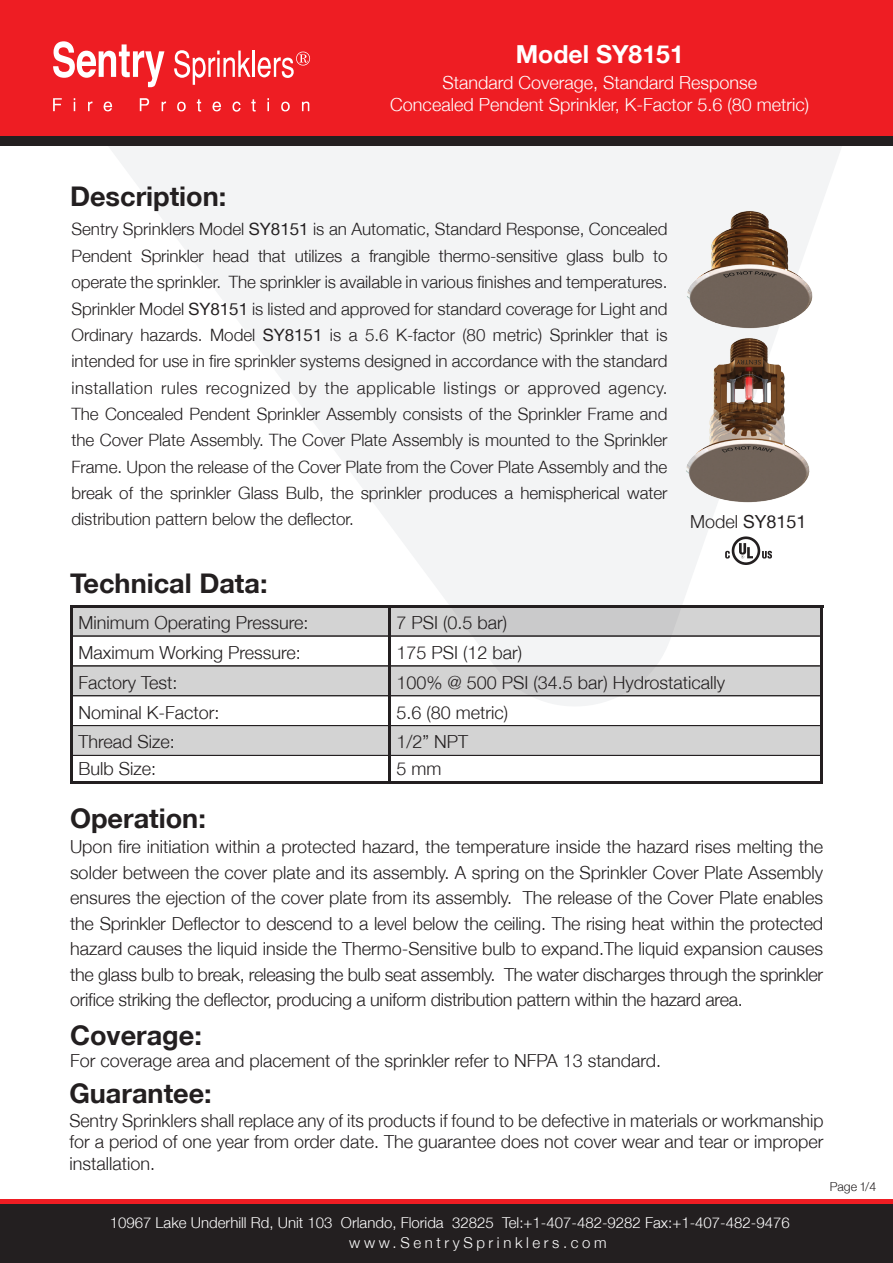
<style>
.page{position:relative;width:893px;height:1263px;background:#fff}
.page>*{position:absolute;margin:0;border:0;box-sizing:border-box;transform-origin:0 0}
.t1{font:700 27.15px "Helvetica Neue LT Arabic";color:#231f20}
.t2{font:700 24.75px "Helvetica Neue LT Arabic";color:#fff}
.t3{font:300 18px/25.5px "Helvetica Neue LT Arabic";color:#231f20;text-align:justify}
.t4{font:300 18px/21.6px "Helvetica Neue LT Arabic";color:#fff;text-align:center}
.t5{font:18px "Helvetica Neue LT Arabic";color:#231f20}
.t6{font:300 16.95px/26.4px "Helvetica Neue LT Arabic";letter-spacing:-.005em;color:#231f20;text-align:justify}
.t7{font:300 15px/19.5px "Helvetica Neue LT Arabic";color:#fff}
.t8{font:300 12.3px "Helvetica Neue LT Arabic";color:#231f20}
.s1{font-weight:400}
.s2{font-weight:300}
</style>
<div class="page">
<svg style="left:109px;top:146px;width:733px;height:462px;fill:#f3f4f5"></svg>
<div style="left:0;top:10px;width:893px;height:136px;background:#231f20"></div>
<div style="left:0;top:0;width:893px;height:136px;background:#ee1d23"></div>
<div style="left:0;top:1199px;width:893px;height:59px;background:#ee1d23"></div>
<div style="left:0;top:1204px;width:893px;height:59px;background:#231f20"></div>
<svg style="left:53px;top:41px;width:111px;height:46px"></svg>
<svg style="left:174px;top:50px;width:77px;height:35px"></svg>
<hr style="left:252px;top:51px;width:3px;height:26px;background:#fff">
<svg style="left:258px;top:52px;width:52px;height:26px"></svg>
<svg style="left:53px;top:98px;width:9px;height:13px"></svg>
<svg style="left:74px;top:98px;width:1px;height:13px"></svg>
<svg style="left:88px;top:102px;width:4px;height:9px"></svg>
<svg style="left:104px;top:102px;width:8px;height:9px"></svg>
<svg style="left:140px;top:98px;width:9px;height:13px"></svg>
<svg style="left:162px;top:102px;width:4px;height:9px"></svg>
<svg style="left:177px;top:102px;width:9px;height:9px"></svg>
<svg style="left:197px;top:99px;width:4px;height:13px"></svg>
<svg style="left:212px;top:102px;width:9px;height:9px"></svg>
<svg style="left:232px;top:102px;width:8px;height:10px"></svg>
<svg style="left:251px;top:99px;width:5px;height:13px"></svg>
<svg style="left:267px;top:98px;width:2px;height:13px"></svg>
<svg style="left:281px;top:102px;width:9px;height:9px"></svg>
<svg style="left:302px;top:102px;width:7px;height:9px"></svg>
<svg style="left:73px;top:607px;width:747px;height:148px;fill:#d3d3d3"></svg>
<hr style="left:73px;top:636px;width:316px;height:1px;background:#231f20">
<hr style="left:389px;top:636px;width:431px;height:1px;background:#231f20">
<hr style="left:73px;top:665px;width:316px;height:1px;background:#231f20">
<hr style="left:389px;top:665px;width:431px;height:1px;background:#231f20">
<hr style="left:73px;top:695px;width:316px;height:1px;background:#231f20">
<hr style="left:389px;top:695px;width:431px;height:1px;background:#231f20">
<hr style="left:73px;top:725px;width:316px;height:1px;background:#231f20">
<hr style="left:389px;top:725px;width:431px;height:1px;background:#231f20">
<hr style="left:73px;top:755px;width:316px;height:1px;background:#231f20">
<hr style="left:389px;top:755px;width:431px;height:1px;background:#231f20">
<hr style="left:70px;top:605px;width:3px;height:179px;background:#231f20">
<hr style="left:820px;top:605px;width:3px;height:179px;background:#231f20">
<hr style="left:388px;top:605px;width:3px;height:179px;background:#231f20">
<hr style="left:70px;top:605px;width:753px;height:2px;background:#231f20">
<hr style="left:71px;top:781px;width:752px;height:3px;background:#231f20">
<svg style="left:725px;top:536px;width:47px;height:29px"></svg>
<img style="left:670px;top:314px;width:153px;height:211px">
<img style="left:682px;top:201px;width:140px;height:138px">
<h2 class="t2" style="left:516px;top:40px;width:170px">Model SY8151</h2>
<h1 class="t1" style="left:70px;top:181px;width:158px">Description:</h1>
<p class="t4" style="left:390px;top:72px;width:420px">Standard Coverage, Standard Response<br>Concealed Pendent Sprinkler, K-Factor 5.6 (80 metric)</p>
<p class="t6" style="left:71px;top:216px;width:598px">Sentry Sprinklers Model <span class="s1">SY8151</span> is an Automatic, Standard Response, Concealed Pendent Sprinkler head that utilizes a frangible thermo-sensitive glass bulb to operate the sprinkler. The sprinkler is available in various finishes and temperatures.<br>Sprinkler Model <span class="s1">SY8151</span> is listed and approved for standard coverage for Light and Ordinary hazards. Model <span class="s1">SY8151</span> is a 5.6 K-factor (80 metric) Sprinkler that is intended for use in fire sprinkler systems designed in accordance with the standard installation rules recognized by the applicable listings or approved agency.<br>The Concealed Pendent Sprinkler Assembly consists of the Sprinkler Frame and the Cover Plate Assembly. The Cover Plate Assembly is mounted to the Sprinkler Frame. Upon the release of the Cover Plate from the Cover Plate Assembly and the break of the sprinkler Glass Bulb, the sprinkler produces a hemispherical water distribution pattern below the deflector.</p>
<h1 class="t1" style="left:70px;top:567px;width:199px">Technical Data:</h1>
<p class="t5" style="left:690px;top:511px;width:118px"><span class="s2">Model</span> SY8151</p>
<p class="t3" style="left:78px;top:610px;width:232px">Minimum Operating Pressure:</p>
<p class="t3" style="left:396px;top:610px;width:112px">7 PSI (0.5 bar)</p>
<p class="t3" style="left:78px;top:640px;width:224px">Maximum Working Pressure:</p>
<p class="t3" style="left:396px;top:640px;width:127px">175 PSI (12 bar)</p>
<p class="t3" style="left:78px;top:670px;width:101px">Factory Test:</p>
<p class="t3" style="left:396px;top:670px;width:330px">100% @ 500 PSI (34.5 bar) Hydrostatically</p>
<p class="t3" style="left:78px;top:699px;width:143px">Nominal K-Factor:</p>
<p class="t3" style="left:396px;top:699px;width:113px">5.6 (80 metric)</p>
<p class="t3" style="left:78px;top:729px;width:98px">Thread Size:</p>
<p class="t3" style="left:396px;top:729px;width:73px">1/2” NPT</p>
<p class="t3" style="left:79px;top:755px;width:79px">Bulb Size:</p>
<p class="t3" style="left:396px;top:755px;width:46px">5 mm</p>
<h1 class="t1" style="left:70px;top:803px;width:137px">Operation:</h1>
<p class="t3" style="left:70px;top:834px;width:755px">Upon fire initiation within a protected hazard, the temperature inside the hazard rises melting the solder between the cover plate and its assembly. A spring on the Sprinkler Cover Plate Assembly ensures the ejection of the cover plate from its assembly. The release of the Cover Plate enables the Sprinkler Deflector to descend to a level below the ceiling. The rising heat within the protected hazard causes the liquid inside the Thermo-Sensitive bulb to expand.The liquid expansion causes the glass bulb to break, releasing the bulb seat assembly. The water discharges through the sprinkler orifice striking the deflector, producing a uniform distribution pattern within the hazard area.</p>
<h1 class="t1" style="left:70px;top:1019px;width:133px">Coverage:</h1>
<p class="t3" style="left:70px;top:1048px;width:593px">For coverage area and placement of the sprinkler refer to NFPA 13 standard.</p>
<h1 class="t1" style="left:69px;top:1078px;width:144px">Guarantee:</h1>
<p class="t3" style="left:69px;top:1110px;width:756px;line-height:21.3px">Sentry Sprinklers shall replace any of its products if found to be defective in materials or workmanship for a period of one year from order date. The guarantee does not cover wear and tear or improper installation.</p>
<p class="t7" style="left:349px;top:1213px;width:442px;text-indent:-240px">10967 Lake Underhill Rd, Unit 103 Orlando, Florida 32825 Tel:+1-407-482-9282 Fax:+1-407-482-9476 www.SentrySprinklers.com</p>
<p class="t8" style="left:830px;top:1179px;width:48px">Page 1/4</p>
</div>
